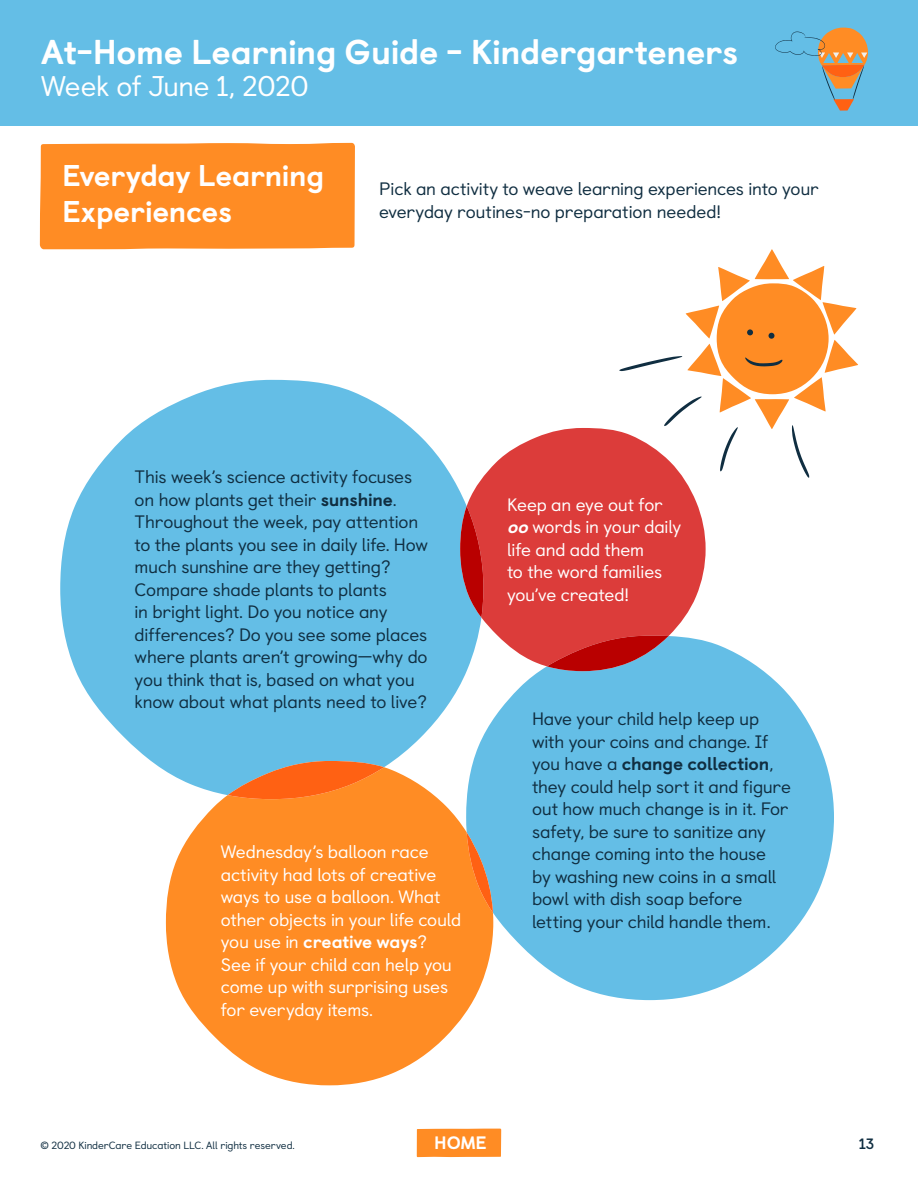
<style>
.page{position:relative;width:918px;height:1188px;background:#fff}
.page>*{position:absolute;margin:0;border:0;box-sizing:border-box;transform-origin:0 0}
.t1{font:800 34.5px "Castledown";letter-spacing:-.01em;color:#fff}
.t2{font:800 30px/36px "Castledown";letter-spacing:-.01em;color:#fff}
.t3{font:28.5px "Castledown";letter-spacing:-.015em;color:#fff}
.t4{font:18px/22.5px "Castledown";letter-spacing:-.015em;color:#102e41}
.t5{font:18px/22.5px "Castledown";letter-spacing:-.01em;color:#fff}
.t6{font:800 18px "Castledown";color:#fff}
.t7{font:700 15px "Castledown";color:#102e41}
.t8{font:10.5px "Castledown";letter-spacing:-.01em;color:#102e41}
.s1{font-weight:800}
.s2{font-weight:800;font-style:italic}
</style>
<div class="page">
<div style="left:417px;top:1129px;width:84px;height:28px;background:#ff8c24"></div>
<div style="left:0;top:0;width:918px;height:125px;background:#64bee6"></div>
<svg style="left:775px;top:28px;width:93px;height:83px"></svg>
<svg style="left:60px;top:380px;width:407px;height:392px;fill:#64bee6"></svg>
<svg style="left:466px;top:636px;width:368px;height:364px;fill:#64bee6"></svg>
<svg style="left:166px;top:767px;width:327px;height:318px;fill:#ff8c24"></svg>
<svg style="left:228px;top:761px;width:156px;height:38px;background:#df7d42"></svg>
<svg style="left:467px;top:832px;width:26px;height:81px;background:#c79267"></svg>
<svg style="left:467px;top:428px;width:239px;height:238px;background:#dc5756"></svg>
<svg style="left:460px;top:506px;width:23px;height:112px;background:#ad343c"></svg>
<svg style="left:547px;top:636px;width:122px;height:35px;background:#ae3a43"></svg>
<div style="left:40px;top:143px;width:315px;height:106px;background:#ff8c24"></div>
<svg style="left:619px;top:249px;width:239px;height:229px"></svg>
<h1 class="t1" style="left:41px;top:24px;width:698px">At-Home Learning Guide - Kindergarteners</h1>
<h3 class="t3" style="left:41px;top:63px;width:269px">Week of June 1, 2020</h3>
<h2 class="t2" style="left:62px;top:155px;width:263px">Everyday Learning<br>Experiences</h2>
<p class="t4" style="left:379px;top:176px;width:441px">Pick an activity to weave learning experiences into your everyday routines-no preparation needed!</p>
<p class="t4" style="left:135px;top:464px;width:295px">This week’s science activity focuses on how plants get their <span class="s1">sunshine</span>.<br>Throughout the week, pay attention to the plants you see in daily life. How much sunshine are they getting?<br>Compare shade plants to plants<br>in bright light. Do you notice any differences? Do you see some places where plants aren’t growing—why do you think that is, based on what you know about what plants need to live?</p>
<p class="t5" style="left:221px;top:839px;width:242px">Wednesday’s balloon race activity had lots of creative ways to use a balloon. What other objects in your life could you use in <span class="s1">creative ways</span>?<br>See if your child can help you come up with surprising uses for everyday items.</p>
<p class="t5" style="left:507px;top:491px;width:176px">Keep an eye out for <span class="s2">oo</span> words in your daily life and add them<br>to the word families you’ve created!</p>
<p class="t4" style="left:532px;top:706px;width:260px">Have your child help keep up with your coins and change. If you have a <span class="s1">change collection</span>, they could help sort it and figure out how much change is in it. For safety, be sure to sanitize any change coming into the house<br>by washing new coins in a small bowl with dish soap before letting your child handle them.</p>
<p class="t8" style="left:40px;top:1137px;width:256px">© 2020 KinderCare Education LLC. All rights reserved.</p>
<p class="t6" style="left:434px;top:1128px;width:54px">HOME</p>
<p class="t7" style="left:859px;top:1132px;width:17px">13</p>
</div>
